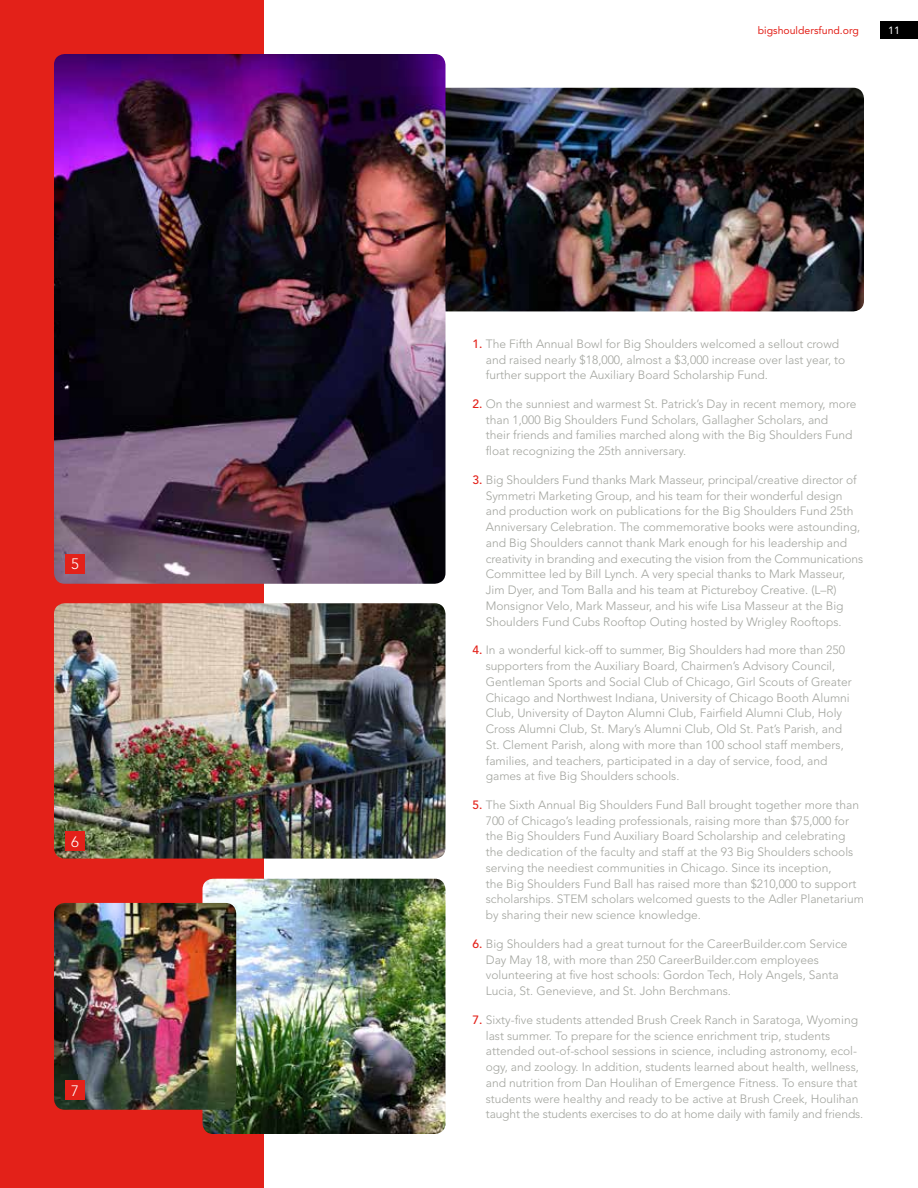
<style>
.page{position:relative;width:918px;height:1188px;background:#fff}
.page>*{position:absolute;margin:0;border:0;box-sizing:border-box;transform-origin:0 0}
.t1{font:300 15px "Avenir";color:#fff}
.t2{font:300 12px/15.8px "Avenir";color:#a2a49e}
.t3{font:10.5px "Avenir";color:#e32119}
.t4{font:10.5px "Avenir";color:#fff}
.s1{font-weight:500;color:#e32119}
</style>
<div class="page">
<img style="left:446px;top:88px;width:418px;height:223px">
<div style="left:0;top:0;width:263px;height:1188px;background:#e32119"></div>
<img style="left:54px;top:603px;width:392px;height:256px">
<div style="left:880px;top:21px;width:38px;height:18px;background:#000"></div>
<img style="left:54px;top:54px;width:392px;height:530px">
<img style="left:202px;top:879px;width:244px;height:255px">
<img style="left:54px;top:903px;width:182px;height:207px">
<div style="left:65px;top:554px;width:20px;height:19px;background:#e32119"></div>
<div style="left:65px;top:831px;width:20px;height:20px;background:#e32119"></div>
<div style="left:65px;top:1080px;width:20px;height:20px;background:#e32119"></div>
<p class="t1" style="left:71px;top:555px;width:9px">5</p>
<p class="t1" style="left:71px;top:833px;width:9px">6</p>
<p class="t1" style="left:71px;top:1082px;width:9px">7</p>
<p class="t3" style="left:758px;top:24px;width:103px">bigshouldersfund.org</p>
<p class="t4" style="left:888px;top:24px;width:13px">11</p>
<p class="t2" style="left:486px;top:336px;width:361px;text-indent:-13px"><span class="s1">1.</span> The Fifth Annual Bowl for Big Shoulders welcomed a sellout crowd and raised nearly $18,000, almost a $3,000 increase over last year, to further support the Auxiliary Board Scholarship Fund.</p>
<p class="t2" style="left:486px;top:396px;width:372px;text-indent:-13px"><span class="s1">2.</span> On the sunniest and warmest St. Patrick’s Day in recent memory, more than 1,000 Big Shoulders Fund Scholars, Gallagher Scholars, and<br>their friends and families marched along with the Big Shoulders Fund float recognizing the 25th anniversary.</p>
<p class="t2" style="left:486px;top:472px;width:379px;text-indent:-13px"><span class="s1">3.</span> Big Shoulders Fund thanks Mark Masseur, principal/creative director of Symmetri Marketing Group, and his team for their wonderful design and production work on publications for the Big Shoulders Fund 25th Anniversary Celebration. The commemorative books were astounding, and Big Shoulders cannot thank Mark enough for his leadership and creativity in branding and executing the vision from the Communications Committee led by Bill Lynch. A very special thanks to Mark Masseur, Jim Dyer, and Tom Balla and his team at Pictureboy Creative. (L–R)<br>Monsignor Velo, Mark Masseur, and his wife Lisa Masseur at the Big Shoulders Fund Cubs Rooftop Outing hosted by Wrigley Rooftops.</p>
<p class="t2" style="left:486px;top:642px;width:367px;text-indent:-13px"><span class="s1">4.</span> In a wonderful kick-off to summer, Big Shoulders had more than 250 supporters from the Auxiliary Board, Chairmen’s Advisory Council, Gentleman Sports and Social Club of Chicago, Girl Scouts of Greater Chicago and Northwest Indiana, university of Chicago Booth Alumni Club, university of Dayton Alumni Club, Fairfield Alumni Club, Holy Cross Alumni Club, St. Mary’s Alumni Club, Old St. Pat’s Parish, and St. Clement Parish, along with more than 100 school staff members, families, and teachers, participated in a day of service, food, and games at five Big Shoulders schools.</p>
<p class="t2" style="left:486px;top:797px;width:380px;text-indent:-13px"><span class="s1">5.</span> The Sixth Annual Big Shoulders Fund Ball brought together more than 700 of Chicago’s leading professionals, raising more than $75,000 for the Big Shoulders Fund Auxiliary Board Scholarship and celebrating the dedication of the faculty and staff at the 93 Big Shoulders schools serving the neediest communities in Chicago. Since its inception,<br>the Big Shoulders Fund Ball has raised more than $210,000 to support scholarships. STEM scholars welcomed guests to the Adler Planetarium by sharing their new science knowledge.</p>
<p class="t2" style="left:486px;top:936px;width:363px;text-indent:-13px"><span class="s1">6.</span> Big Shoulders had a great turnout for the CareerBuilder.com Service Day May 18, with more than 250 CareerBuilder.com employees volunteering at five host schools: Gordon Tech, Holy Angels, Santa Lucia, St. Genevieve, and St. John Berchmans.</p>
<p class="t2" style="left:486px;top:1012px;width:379px;text-indent:-13px"><span class="s1">7.</span> Sixty-five students attended Brush Creek Ranch in Saratoga, Wyoming last summer. To prepare for the science enrichment trip, students attended out-of-school sessions in science, including astronomy, ecol&shy;ogy, and zoology. In addition, students learned about health, wellness, and nutrition from Dan Houlihan of Emergence Fitness. To ensure that students were healthy and ready to be active at Brush Creek, Houlihan taught the students exercises to do at home daily with family and friends.</p>
</div>
